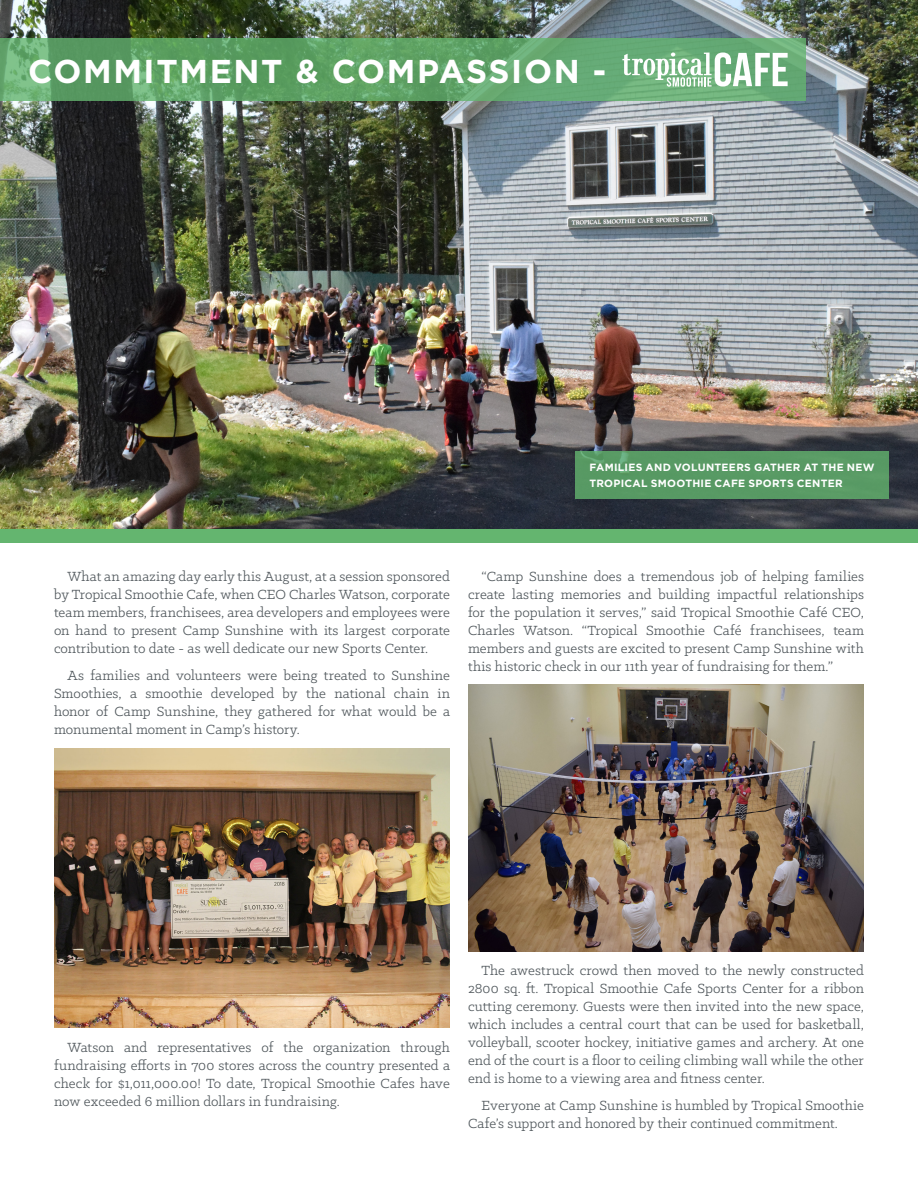
<style>
.page{position:relative;width:918px;height:1188px;background:#fff}
.page>*{position:absolute;margin:0;border:0;box-sizing:border-box;transform-origin:0 0}
.t1{font:700 33px "Gotham";letter-spacing:.05em;color:#fff}
.t2{font:15px/18px "Klinic Slab";letter-spacing:.005em;color:#4e555a;text-align:justify}
.t3{font:700 10.5px/16.5px "Gotham";letter-spacing:.025em;color:#fff}
</style>
<div class="page">
<img style="left:0;top:0;width:918px;height:529px">
<div style="left:576px;top:451px;width:313px;height:47px;background:#589a64"></div>
<svg style="left:0;top:39px;width:806px;height:62px;background:#62a56b"></svg>
<img style="left:468px;top:684px;width:396px;height:267px">
<img style="left:54px;top:749px;width:396px;height:279px">
<div style="left:0;top:529px;width:918px;height:14px;background:#64b56f"></div>
<svg style="left:622px;top:52px;width:166px;height:35px"></svg>
<h1 class="t1" style="left:28px;top:49px;width:580px">COMMITMENT &amp; COMPASSION -</h1>
<p class="t3" style="left:590px;top:459px;width:287px">FAMILIES AND VOLUNTEERS GATHER AT THE NEW<br>TROPICAL SMOOTHIE CAFE SPORTS CENTER</p>
<p class="t2" style="left:54px;top:567px;width:398px;text-indent:14px">What an amazing day early this August, at a session sponsored by Tropical Smoothie Cafe, when CEO Charles Watson, corporate team members, franchisees, area developers and employees were on hand to present Camp Sunshine with its largest corporate contribution to date - as well dedicate our new Sports Center.</p>
<p class="t2" style="left:54px;top:666px;width:398px;text-indent:14px">As families and volunteers were being treated to Sunshine Smoothies, a smoothie developed by the national chain in honor of Camp Sunshine, they gathered for what would be a monumental moment in Camp’s history.</p>
<p class="t2" style="left:468px;top:567px;width:398px;text-indent:14px">“Camp Sunshine does a tremendous job of helping families create lasting memories and building impactful relationships for the population it serves,” said Tropical Smoothie Café CEO, Charles Watson. “Tropical Smoothie Café franchisees, team members and guests are excited to present Camp Sunshine with this historic check in our 11th year of fundraising for them.”</p>
<p class="t2" style="left:54px;top:1038px;width:398px;text-indent:14px">Watson and representatives of the organization through fundraising efforts in 700 stores across the country presented a check for $1,011,000.00! To date, Tropical Smoothie Cafes have now exceeded 6 million dollars in fundraising.</p>
<p class="t2" style="left:468px;top:961px;width:398px;text-indent:14px">The awestruck crowd then moved to the newly constructed 2800 sq. ft. Tropical Smoothie Cafe Sports Center for a ribbon cutting ceremony. Guests were then invited into the new space, which includes a central court that can be used for basketball, volleyball, scooter hockey, initiative games and archery. At one end of the court is a floor to ceiling climbing wall while the other end is home to a viewing area and fitness center.</p>
<p class="t2" style="left:468px;top:1095px;width:397px;text-indent:14px">Everyone at Camp Sunshine is humbled by Tropical Smoothie<br>Cafe’s support and honored by their continued commitment.</p>
</div>
